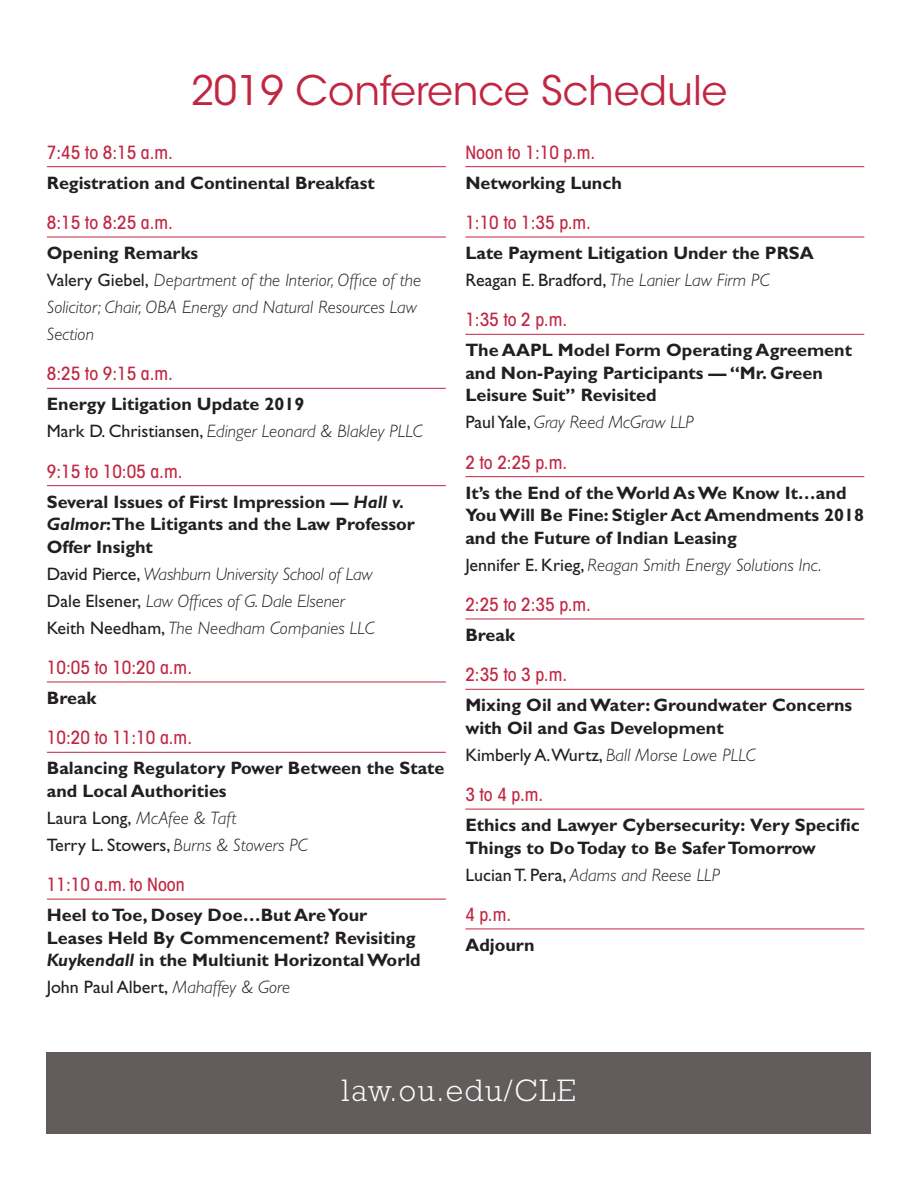
<style>
.page{position:relative;width:918px;height:1188px;background:#fff}
.page>*{position:absolute;margin:0;border:0;box-sizing:border-box;transform-origin:0 0}
.t1{font:40.5px "ITC Avant Garde Std";color:#c12642}
.t2{font:300 31.5px "Rockwell Std";letter-spacing:.05em;color:#fff}
.t3{font:700 18px/22.5px "Gill Sans Std";color:#231f20}
.t4{font:italic 300 18px/27px "Gill Sans Std";color:#231f20}
.t5{font:500 condensed 18px "ITC Avant Garde Std";color:#c12642}
.t6{font:18px "Gill Sans Std";color:#231f20}
.s1{font-weight:400}
.s2{font-weight:300;font-style:italic}
.s3{font-weight:400;font-style:normal}
.s4{font-weight:700;font-style:normal}
.s5{font-style:italic}
</style>
<div class="page">
<div style="left:47px;top:1052px;width:824px;height:82px;background:#625d5c"></div>
<hr style="left:47px;top:166px;width:399px;height:1px;background:#c12642">
<hr style="left:47px;top:237px;width:399px;height:1px;background:#c12642">
<hr style="left:47px;top:388px;width:399px;height:1px;background:#c12642">
<hr style="left:47px;top:485px;width:399px;height:1px;background:#c12642">
<hr style="left:47px;top:682px;width:399px;height:1px;background:#c12642">
<hr style="left:47px;top:752px;width:399px;height:1px;background:#c12642">
<hr style="left:47px;top:899px;width:399px;height:1px;background:#c12642">
<hr style="left:465px;top:166px;width:399px;height:1px;background:#c12642">
<hr style="left:465px;top:237px;width:399px;height:1px;background:#c12642">
<hr style="left:465px;top:334px;width:399px;height:1px;background:#c12642">
<hr style="left:465px;top:476px;width:399px;height:1px;background:#c12642">
<hr style="left:465px;top:619px;width:399px;height:1px;background:#c12642">
<hr style="left:465px;top:689px;width:399px;height:1px;background:#c12642">
<hr style="left:465px;top:809px;width:399px;height:1px;background:#c12642">
<hr style="left:465px;top:929px;width:399px;height:1px;background:#c12642">
<h1 class="t1" style="left:191px;top:66px;width:538px">2019 Conference Schedule</h1>
<p class="t5" style="left:465px;top:141px;width:131px">Noon to 1:10 p.m.</p>
<p class="t3" style="left:465px;top:171px;width:158px">Networking Lunch</p>
<p class="t5" style="left:465px;top:212px;width:127px">1:10 to 1:35 p.m.</p>
<p class="t3" style="left:465px;top:240px;width:350px;line-height:27px">Late Payment Litigation Under the PRSA<br><span class="s1">Reagan E. Bradford,</span> <span class="s2">The Lanier Law Firm PC</span></p>
<p class="t5" style="left:465px;top:309px;width:103px">1:35 to 2 p.m.</p>
<p class="t3" style="left:465px;top:339px;width:388px">The AAPL Model Form Operating Agreement and Non-Paying Participants — “Mr. Green<br>Leisure Suit” Revisited</p>
<p class="t4" style="left:465px;top:409px;width:230px"><span class="s3">Paul Yale,</span> Gray Reed McGraw LLP</p>
<p class="t5" style="left:465px;top:451px;width:103px">2 to 2:25 p.m.</p>
<p class="t3" style="left:465px;top:481px;width:400px">It’s the End of the World As We Know It…and<br>You Will Be Fine: Stigler Act Amendments 2018 and the Future of Indian Leasing</p>
<p class="t4" style="left:465px;top:551px;width:358px"><span class="s3">Jennifer E. Krieg,</span> Reagan Smith Energy Solutions Inc.</p>
<p class="t5" style="left:465px;top:594px;width:127px">2:25 to 2:35 p.m.</p>
<p class="t3" style="left:465px;top:624px;width:51px">Break</p>
<p class="t5" style="left:465px;top:664px;width:103px">2:35 to 3 p.m.</p>
<p class="t3" style="left:465px;top:694px;width:388px">Mixing Oil and Water: Groundwater Concerns with Oil and Gas Development</p>
<p class="t4" style="left:465px;top:742px;width:292px"><span class="s3">Kimberly A.Wurtz,</span> Ball Morse Lowe PLLC</p>
<p class="t5" style="left:465px;top:784px;width:79px">3 to 4 p.m.</p>
<p class="t3" style="left:465px;top:814px;width:396px">Ethics and Lawyer Cybersecurity: Very Specific<br>Things to Do Today to Be Safer Tomorrow</p>
<p class="t4" style="left:465px;top:861px;width:256px"><span class="s3">Lucian T. Pera,</span> Adams and Reese LLP</p>
<p class="t5" style="left:465px;top:903px;width:47px">4 p.m.</p>
<p class="t3" style="left:465px;top:934px;width:71px">Adjourn</p>
<p class="t5" style="left:47px;top:141px;width:128px">7:45 to 8:15 a.m.</p>
<p class="t3" style="left:47px;top:171px;width:329px">Registration and Continental Breakfast</p>
<p class="t5" style="left:47px;top:212px;width:128px">8:15 to 8:25 a.m.</p>
<p class="t4" style="left:47px;top:240px;width:376px"><span class="s4">Opening Remarks<br></span><span class="s3">Valery Giebel,</span> Department of the Interior, Office of the Solicitor; Chair, OBA Energy and Natural Resources Law Section</p>
<p class="t5" style="left:47px;top:363px;width:128px">8:25 to 9:15 a.m.</p>
<p class="t3" style="left:47px;top:391px;width:378px;line-height:27px">Energy Litigation Update 2019<br><span class="s1">Mark D. Christiansen,</span> <span class="s2">Edinger Leonard &amp; Blakley PLLC</span></p>
<p class="t5" style="left:47px;top:460px;width:137px">9:15 to 10:05 a.m.</p>
<p class="t3" style="left:47px;top:490px;width:369px">Several Issues of First Impression — <span class="s5">Hall v.<br>Galmor</span>:The Litigants and the Law Professor<br>Offer Insight</p>
<p class="t4" style="left:47px;top:560px;width:329px"><span class="s3">David Pierce,</span> Washburn University School of Law<br><span class="s3">Dale Elsener,</span> Law Offices of G. Dale Elsener<br><span class="s3">Keith Needham,</span> The Needham Companies LLC</p>
<p class="t5" style="left:47px;top:657px;width:147px">10:05 to 10:20 a.m.</p>
<p class="t3" style="left:47px;top:687px;width:51px">Break</p>
<p class="t5" style="left:47px;top:727px;width:147px">10:20 to 11:10 a.m.</p>
<p class="t3" style="left:47px;top:757px;width:399px">Balancing Regulatory Power Between the State and Local Authorities</p>
<p class="t4" style="left:47px;top:805px;width:262px"><span class="s3">Laura Long,</span> McAfee &amp; Taft<br><span class="s3">Terry L. Stowers,</span> Burns &amp; Stowers PC</p>
<p class="t5" style="left:47px;top:874px;width:139px">11:10 a.m. to Noon</p>
<p class="t3" style="left:47px;top:904px;width:375px">Heel to Toe, Dosey Doe…But Are Your<br>Leases Held By Commencement? Revisiting<br><span class="s5">Kuykendall</span> in the Multiunit Horizontal World</p>
<p class="t6" style="left:47px;top:977px;width:245px">John Paul Albert, <span class="s2">Mahaffey &amp; Gore</span></p>
<h2 class="t2" style="left:342px;top:1072px;width:236px">law.ou.edu/CLE</h2>
</div>
